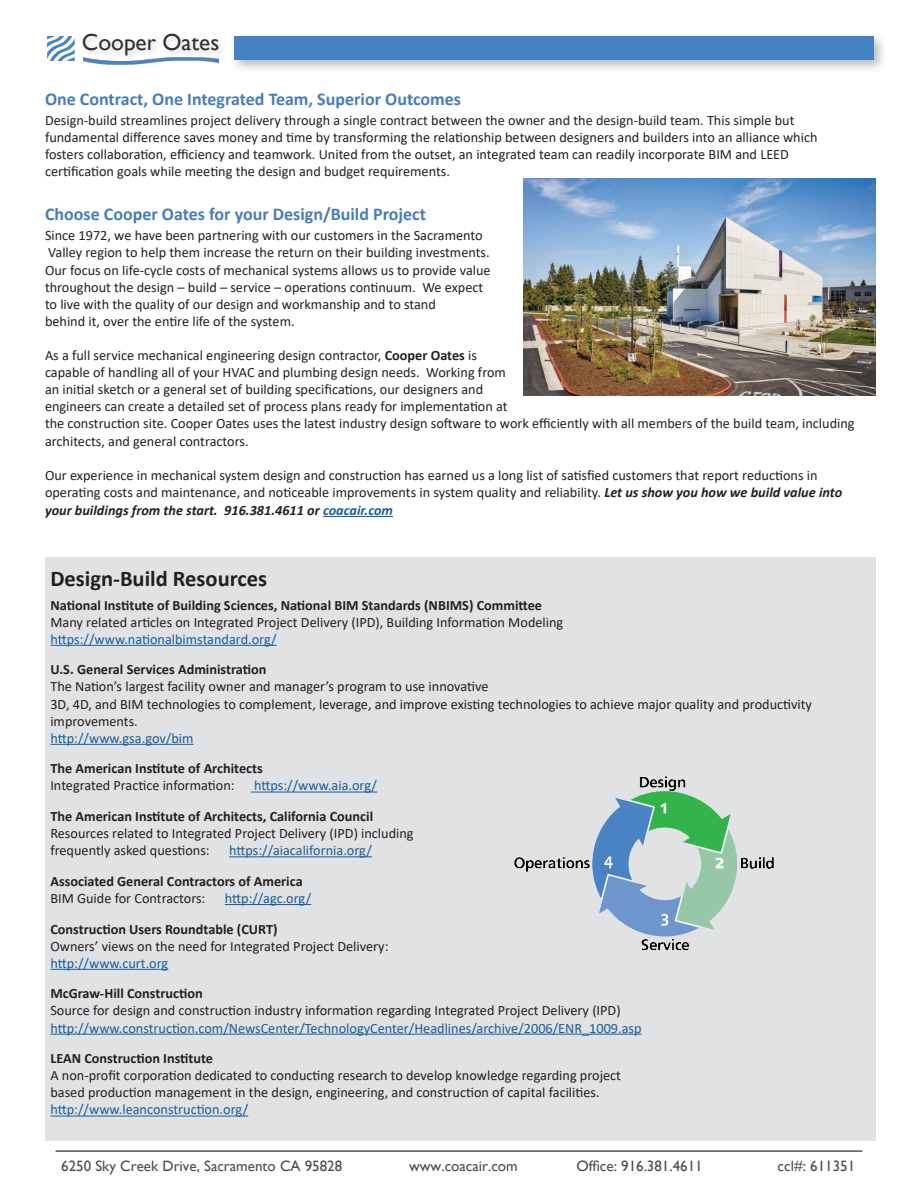
<style>
.page{position:relative;width:918px;height:1188px;background:#fff}
.page>*{position:absolute;margin:0;border:0;box-sizing:border-box;transform-origin:0 0}
.t1{font:23.25px "Gill Sans";color:#312f30}
.t2{font:700 22.5px "Calibri";color:#231f20}
.t3{font:700 18px "Calibri";color:#477cbb}
.t4{font:15px "Gill Sans";color:#4b4c4d}
.t5{font:14.25px/17.1px "Calibri";color:#231f20}
.t6{font:14.25px/17.1px "Calibri";color:#175d9e}
.t7{font:700 14.25px/17.1px "Calibri";color:#231f20}
.s1{font-weight:700}
.s2{font-weight:700;font-style:italic}
.s3{font-weight:700;font-style:italic;color:#175d9e}
.s4{color:#175d9e}
.s5{font-weight:400}
.s6{font-weight:700;color:#231f20}
.s7{color:#231f20}
</style>
<div class="page">
<div style="left:45px;top:557px;width:831px;height:584px;background:#e1e2e4"></div>
<hr style="left:323px;top:516px;width:70px;height:1px;background:#175d9e">
<img style="left:524px;top:178px;width:352px;height:218px">
<hr style="left:50px;top:645px;width:227px;height:1px;background:#175d9e">
<hr style="left:50px;top:744px;width:144px;height:1px;background:#175d9e">
<hr style="left:251px;top:792px;width:126px;height:1px;background:#175d9e">
<hr style="left:229px;top:856px;width:143px;height:1px;background:#175d9e">
<hr style="left:225px;top:904px;width:86px;height:1px;background:#175d9e">
<hr style="left:50px;top:969px;width:118px;height:1px;background:#175d9e">
<hr style="left:50px;top:1034px;width:592px;height:1px;background:#175d9e">
<hr style="left:50px;top:1116px;width:198px;height:1px;background:#175d9e">
<img style="left:514px;top:776px;width:260px;height:175px">
<hr style="left:56px;top:1150px;width:806px;height:2px;background:#535355">
<div style="left:230px;top:32px;width:658px;height:42px;background:#231f20;opacity:.3"></div>
<div style="left:235px;top:37px;width:639px;height:23px;background:#4480c2"></div>
<div style="left:82px;top:33px;width:144px;height:30px;background:#f8f8f8"></div>
<img style="left:47px;top:36px;width:27px;height:25px">
<img style="left:84px;top:57px;width:135px;height:8px">
<p class="t1" style="left:82px;top:29px;width:139px">Cooper Oates</p>
<p class="t3" style="left:45px;top:87px;width:418px">One Contract, One Integrated Team, Superior Outcomes</p>
<p class="t5" style="left:45px;top:111px;width:774px">Design-build streamlines project delivery through a single contract between the owner and the design-build team. This simple but fundamental difference saves money and time by transforming the relationship between designers and builders into an alliance which fosters collaboration, efficiency and teamwork. United from the outset, an integrated team can readily incorporate BIM and LEED certification goals while meeting the design and budget requirements.</p>
<p class="t3" style="left:45px;top:201px;width:382px">Choose Cooper Oates for your Design/Build Project</p>
<p class="t5" style="left:45px;top:227px;width:439px">Since 1972, we have been partnering with our customers in the Sacramento</p>
<p class="t5" style="left:45px;top:244px;width:447px;text-align:justify">Valley region to help them increase the return on their building investments.<br>Our focus on life-cycle costs of mechanical systems allows us to provide value throughout the design – build – service – operations continuum. We expect</p>
<p class="t5" style="left:45px;top:295px;width:392px">to live with the quality of our design and workmanship and to stand</p>
<p class="t5" style="left:45px;top:312px;width:251px">behind it, over the entire life of the system.</p>
<p class="t5" style="left:45px;top:346px;width:433px">As a full service mechanical engineering design contractor, <span class="s1">Cooper Oates</span> is</p>
<p class="t5" style="left:45px;top:364px;width:462px">capable of handling all of your HVAC and plumbing design needs. Working from</p>
<p class="t5" style="left:45px;top:381px;width:811px">an initial sketch or a general set of building specifications, our designers and<br>engineers can create a detailed set of process plans ready for implementation at<br>the construction site. Cooper Oates uses the latest industry design software to work efficiently with all members of the build team, including architects, and general contractors.</p>
<p class="t5" style="left:45px;top:466px;width:799px;line-height:17.5px">Our experience in mechanical system design and construction has earned us a long list of satisfied customers that report reductions in operating costs and maintenance, and noticeable improvements in system quality and reliability. <span class="s2">Let us show you how we build value into your buildings from the start. 916.381.4611 or</span> <span class="s3">coacair.com</span></p>
<p class="t2" style="left:50px;top:562px;width:218px">Design-Build Resources</p>
<p class="t5" style="left:50px;top:596px;width:514px"><span class="s1">National Institute of Building Sciences, National BIM Standards (NBIMS) Committee<br></span>Many related articles on Integrated Project Delivery (IPD), Building Information Modeling <span class="s4">https://www.nationalbimstandard.org/</span></p>
<p class="t5" style="left:50px;top:661px;width:763px"><span class="s1">U.S. General Services Administration<br></span>The Nation’s largest facility owner and manager’s program to use innovative<br>3D, 4D, and BIM technologies to complement, leverage, and improve existing technologies to achieve major quality and productivity improvements.<br><span class="s4">http://www.gsa.gov/bim</span></p>
<p class="t7" style="left:50px;top:760px;width:214px">The American Institute of Architects<br><span class="s5">Integrated Practice information:</span></p>
<p class="t6" style="left:254px;top:777px;width:125px">https://www.aia.org/</p>
<p class="t5" style="left:50px;top:807px;width:365px"><span class="s1">The American Institute of Architects, California Council<br></span>Resources related to Integrated Project Delivery (IPD) including frequently asked questions:</p>
<p class="t6" style="left:229px;top:842px;width:144px">https://aiacalifornia.org/</p>
<p class="t7" style="left:50px;top:872px;width:254px">Associated General Contractors of America<br><span class="s5">BIM Guide for Contractors:</span></p>
<p class="t6" style="left:225px;top:889px;width:88px">http://agc.org/</p>
<p class="t5" style="left:50px;top:920px;width:340px"><span class="s1">Construction Users Roundtable (CURT)<br></span>Owners’ views on the need for Integrated Project Delivery: <span class="s4">http://www.curt.org</span></p>
<p class="t6" style="left:50px;top:985px;width:593px"><span class="s6">McGraw-Hill Construction<br></span><span class="s7">Source for design and construction industry information regarding Integrated Project Delivery (IPD) </span>http://www.construction.com/NewsCenter/TechnologyCenter/Headlines/archive/2006/ENR_1009.asp</p>
<p class="t5" style="left:50px;top:1049px;width:572px"><span class="s1">LEAN Construction Institute<br></span>A non-profit corporation dedicated to conducting research to develop knowledge regarding project based production management in the design, engineering, and construction of capital facilities. <span class="s4">http://www.leanconstruction.org/</span></p>
<p class="t4" style="left:61px;top:1158px;width:283px">6250 Sky Creek Drive, Sacramento CA 95828</p>
<p class="t4" style="left:409px;top:1158px;width:110px">www.coacair.com</p>
<p class="t4" style="left:576px;top:1158px;width:128px">Office: 916.381.4611</p>
<p class="t4" style="left:778px;top:1158px;width:79px">ccl#: 611351</p>
</div>
